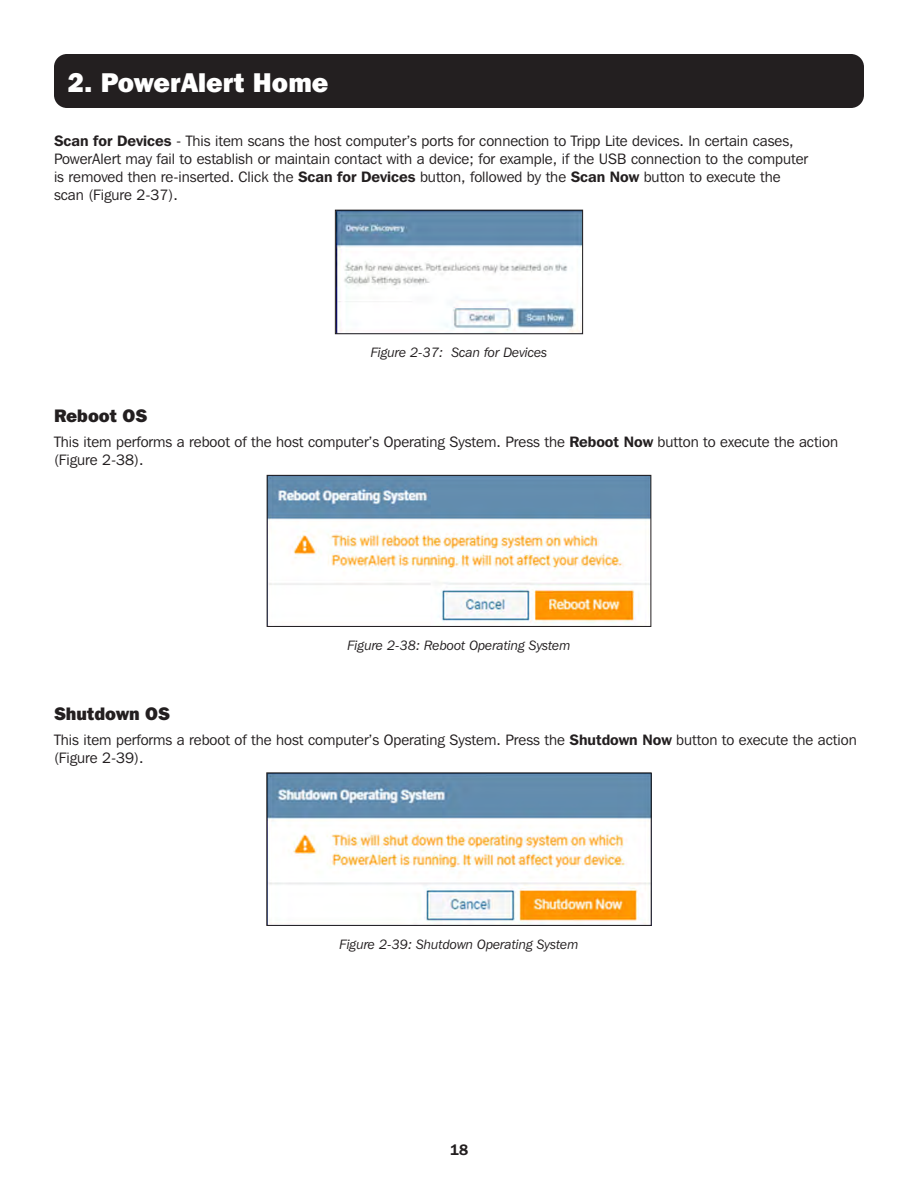
<style>
.page{position:relative;width:918px;height:1188px;background:#fff}
.page>*{position:absolute;margin:0;border:0;box-sizing:border-box;transform-origin:0 0}
.t1{font:800 27px "Franklin Gothic IT Cby BT";color:#fff}
.t2{font:800 18px "Franklin Gothic IT Cby BT";color:#231f20}
.t3{font:15px/18px "Franklin Gothic IT Cby BT";color:#231f20}
.t4{font:600 15px "Franklin Gothic IT Cby BT";color:#231f20}
.t5{font:italic 13.5px "Franklin Gothic IT Cby BT";color:#231f20}
.s1{font-weight:600}
</style>
<div class="page">
<div style="left:54px;top:54px;width:810px;height:54px;background:#231f20;border-radius:13px"></div>
<img style="left:337px;top:212px;width:244px;height:120px">
<div style="left:335px;top:210px;width:248px;height:124px;border:1px solid #231f20"></div>
<img style="left:269px;top:477px;width:380px;height:146px">
<div style="left:267px;top:475px;width:384px;height:152px;border:1px solid #231f20"></div>
<img style="left:268px;top:774px;width:382px;height:150px">
<div style="left:266px;top:772px;width:386px;height:154px;border:1px solid #231f20"></div>
<p class="t1" style="left:68px;top:65px;width:262px">2. PowerAlert Home</p>
<p class="t3" style="left:54px;top:132px;width:756px"><span class="s1">Scan for Devices</span> - This item scans the host computer’s ports for connection to Tripp Lite devices. In certain cases, PowerAlert may fail to establish or maintain contact with a device; for example, if the USB connection to the computer is removed then re-inserted. Click the <span class="s1">Scan for Devices</span> button, followed by the <span class="s1">Scan Now</span> button to execute the scan (Figure 2-37).</p>
<p class="t5" style="left:371px;top:344px;width:178px">Figure 2-37: Scan for Devices</p>
<p class="t2" style="left:54px;top:404px;width:95px">Reboot OS</p>
<p class="t3" style="left:54px;top:432px;width:786px">This item performs a reboot of the host computer’s Operating System. Press the <span class="s1">Reboot Now</span> button to execute the action (Figure 2-38).</p>
<p class="t5" style="left:348px;top:637px;width:224px">Figure 2-38: Reboot Operating System</p>
<p class="t2" style="left:54px;top:702px;width:118px">Shutdown OS</p>
<p class="t3" style="left:54px;top:730px;width:804px">This item performs a reboot of the host computer’s Operating System. Press the <span class="s1">Shutdown Now</span> button to execute the action (Figure 2-39).</p>
<p class="t5" style="left:340px;top:936px;width:240px">Figure 2-39: Shutdown Operating System</p>
<p class="t4" style="left:450px;top:1140px;width:20px">18</p>
</div>
